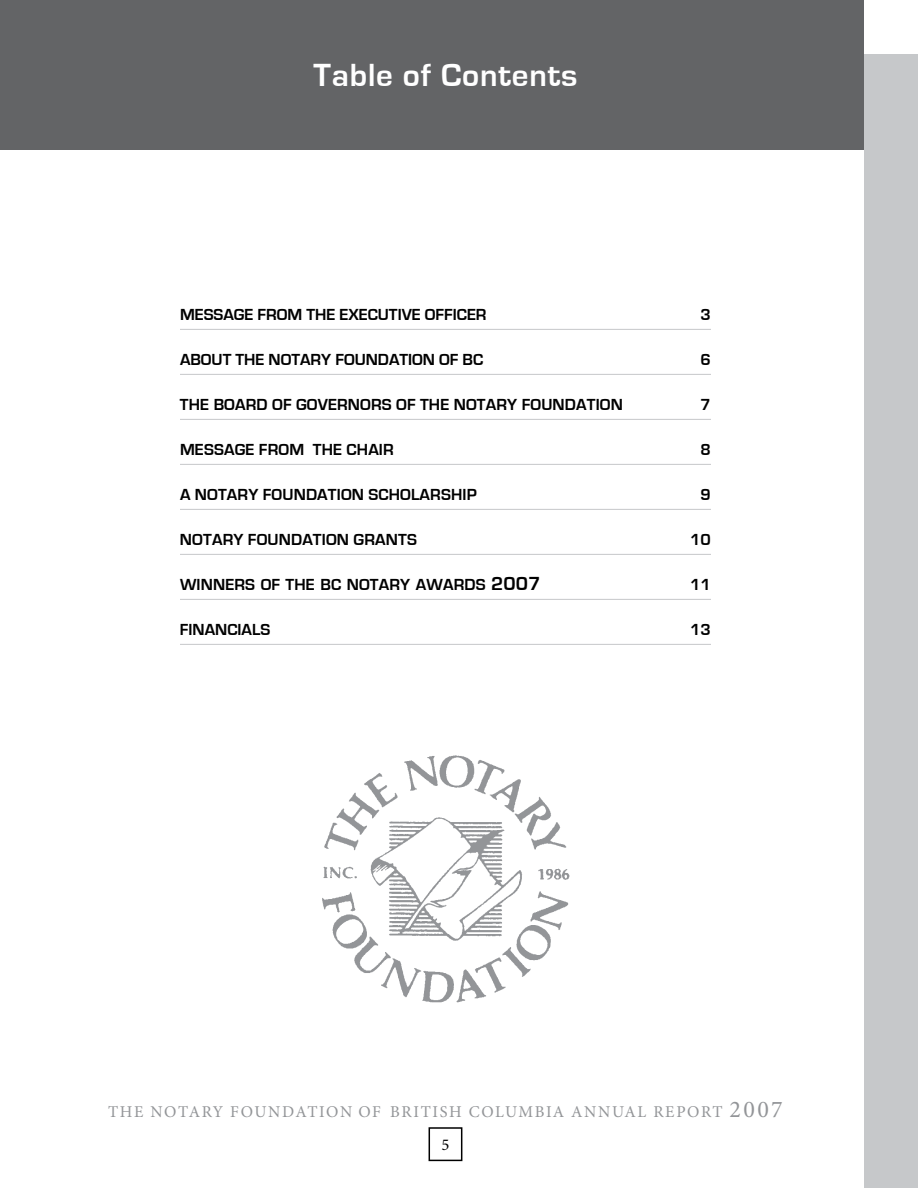
<style>
.page{position:relative;width:918px;height:1188px;background:#fff}
.page>*{position:absolute;margin:0;border:0;box-sizing:border-box;transform-origin:0 0}
.t1{font:700 33px "Eurostile";letter-spacing:.025em;color:#fff}
.t2{font:700 16.5px "Eurostile";letter-spacing:.01em;color:#000}
.t3{font:16.5px "Minion Pro";letter-spacing:.1em;color:#939598}
.s1{font-size:19.5px}
.s2{font-size:24px}
</style>
<div class="page">
<div style="left:864px;top:54px;width:54px;height:1134px;background:#c6c8ca"></div>
<div style="left:429px;top:1127px;width:33px;height:34px;border:2px solid #000"></div>
<hr style="left:180px;top:329px;width:531px;height:1px;background:#c6c8ca">
<hr style="left:180px;top:374px;width:531px;height:1px;background:#c6c8ca">
<hr style="left:180px;top:419px;width:531px;height:1px;background:#c6c8ca">
<hr style="left:180px;top:464px;width:531px;height:1px;background:#c6c8ca">
<hr style="left:180px;top:509px;width:531px;height:1px;background:#c6c8ca">
<hr style="left:180px;top:554px;width:531px;height:1px;background:#c6c8ca">
<hr style="left:180px;top:599px;width:531px;height:1px;background:#c6c8ca">
<hr style="left:180px;top:644px;width:531px;height:1px;background:#c6c8ca">
<div style="left:0;top:0;width:864px;height:150px;background:#636466"></div>
<img style="left:322px;top:755px;width:248px;height:248px">
<h1 class="t1" style="left:314px;top:57px;width:265px">Table of Contents</h1>
<p class="t2" style="left:180px;top:306px;width:308px">MESSAGE FROM THE EXECUTIVE OFFICER</p>
<p class="t2" style="left:701px;top:306px;width:12px">3</p>
<p class="t2" style="left:180px;top:351px;width:32px">ABOUT</p>
<p class="t2" style="left:236px;top:351px;width:45px">THE NOT</p>
<p class="t2" style="left:300px;top:351px;width:56px">ARY FOUN</p>
<p class="t2" style="left:378px;top:351px;width:107px">DATION OF BC</p>
<p class="t2" style="left:701px;top:351px;width:12px">6</p>
<p class="t2" style="left:180px;top:396px;width:286px">THE BOARD OF GOVERNORS OF THE NOT</p>
<p class="t2" style="left:486px;top:396px;width:57px">ARY FOUN</p>
<p class="t2" style="left:565px;top:396px;width:47px">DATION</p>
<p class="t2" style="left:701px;top:396px;width:12px">7</p>
<p class="t2" style="left:180px;top:441px;width:215px">MESSAGE FROM THE CHAIR</p>
<p class="t2" style="left:701px;top:441px;width:12px">8</p>
<p class="t2" style="left:180px;top:486px;width:27px">A NOT</p>
<p class="t2" style="left:227px;top:486px;width:57px">ARY FOUN</p>
<p class="t2" style="left:306px;top:486px;width:185px">DATION SCHOLARSHIP</p>
<p class="t2" style="left:701px;top:486px;width:12px">9</p>
<p class="t2" style="left:180px;top:531px;width:12px">NOT</p>
<p class="t2" style="left:212px;top:531px;width:57px">ARY FOUN</p>
<p class="t2" style="left:291px;top:531px;width:127px">DATION GRANTS</p>
<p class="t2" style="left:690px;top:531px;width:22px">10</p>
<p class="t2" style="left:180px;top:576px;width:33px">WINNE</p>
<p class="t2" style="left:235px;top:576px;width:124px">RS OF THE BC NOT</p>
<p class="t2" style="left:379px;top:576px;width:163px">ARY AWARDS <span class="s1">2007</span></p>
<p class="t2" style="left:690px;top:576px;width:22px">11</p>
<p class="t2" style="left:180px;top:621px;width:92px">FINANCIALS</p>
<p class="t2" style="left:690px;top:621px;width:22px">13</p>
<p class="t3" style="left:108px;top:1102px;width:477px">THE NOTARY FOUNDATION OF BRITISH COLUMBIA ANN</p>
<p class="t3" style="left:612px;top:1102px;width:172px">UAL REPORT <span class="s2">2007</span></p>
</div>
